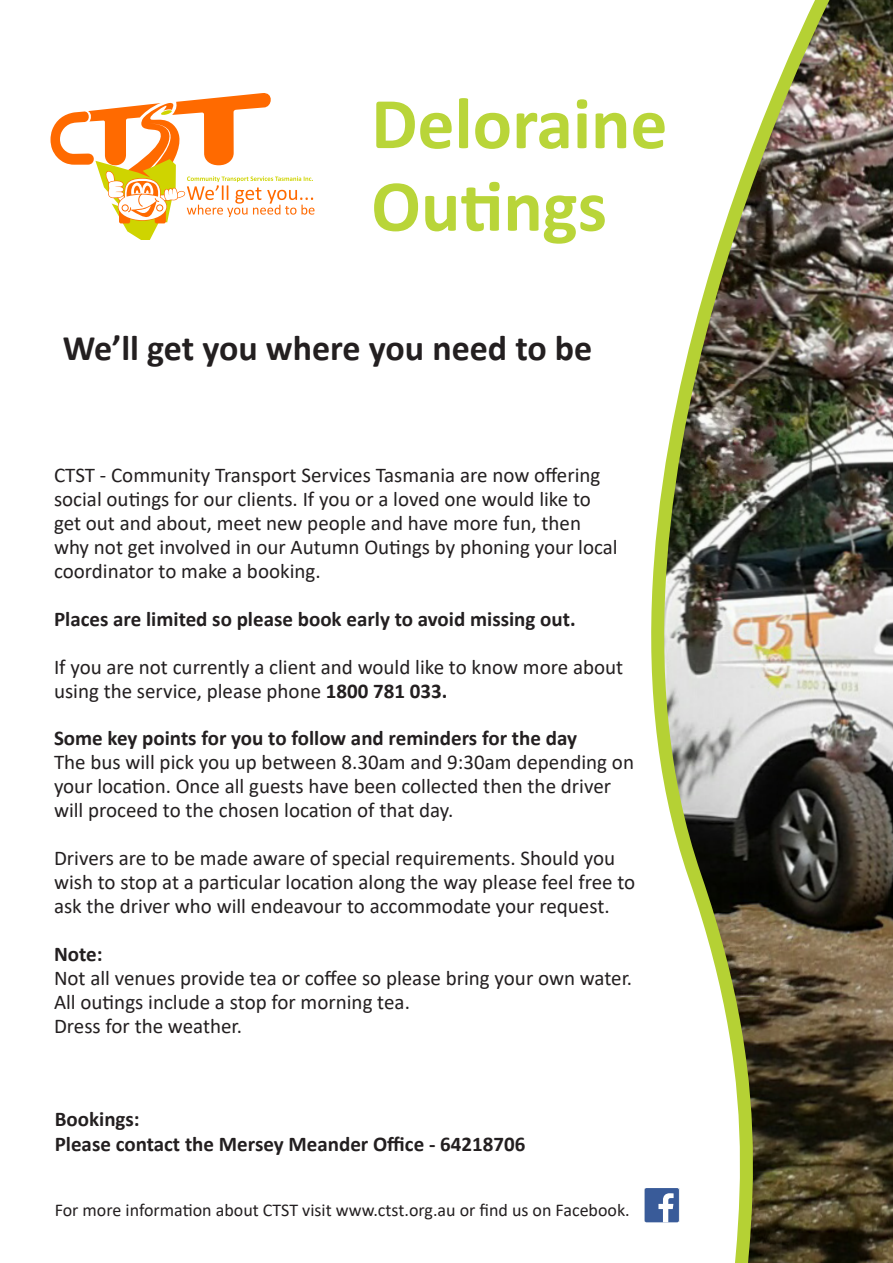
<style>
.page{position:relative;width:893px;height:1263px;background:#fff}
.page>*{position:absolute;margin:0;border:0;box-sizing:border-box;transform-origin:0 0}
.t1{font:700 73.5px/82.5px "Calibri";color:#b9d539}
.t2{font:700 36px "Calibri";color:#231f20}
.Paragraph_Style_1{font:21px/24px "Calibri";color:#231f20}
.Paragraph_Style_1-2{font:700 21px/25.2px "Calibri";color:#231f20}
.t3{font:18px "Calibri";color:#231f20}
.s1{font-weight:700}
</style>
<div class="page">
<img style="left:645px;top:0;width:248px;height:1263px">
<svg style="left:644px;top:1188px;width:35px;height:34px"></svg>
<div style="left:645px;top:1188px;width:34px;height:34px;background:#395b99;border-radius:2px"></div>
<svg style="left:658px;top:1193px;width:16px;height:29px"></svg>
<svg style="left:51px;top:93px;width:264px;height:147px"></svg>
<p class="t1" style="left:371px;top:81px;width:298px">Deloraine<br>Outings</p>
<p class="t2" style="left:63px;top:323px;width:531px">We’ll get you where you need to be</p>
<p class="Paragraph_Style_1" style="left:54px;top:462px;width:565px">CTST - Community Transport Services Tasmania are now offering social outings for our clients. If you or a loved one would like to get out and about, meet new people and have more fun, then why not get involved in our Autumn Outings by phoning your local coordinator to make a booking.</p>
<p class="Paragraph_Style_1-2" style="left:54px;top:606px;width:523px">Places are limited so please book early to avoid missing out.</p>
<p class="Paragraph_Style_1" style="left:54px;top:654px;width:571px">If you are not currently a client and would like to know more about using the service, please phone <span class="s1">1800 781 033.</span></p>
<p class="Paragraph_Style_1-2" style="left:54px;top:725px;width:524px">Some key points for you to follow and reminders for the day</p>
<p class="Paragraph_Style_1" style="left:54px;top:750px;width:581px">The bus will pick you up between 8.30am and 9:30am depending on your location. Once all guests have been collected then the driver will proceed to the chosen location of that day.</p>
<p class="Paragraph_Style_1" style="left:54px;top:846px;width:583px">Drivers are to be made aware of special requirements. Should you wish to stop at a particular location along the way please feel free to ask the driver who will endeavour to accommodate your request.</p>
<p class="Paragraph_Style_1" style="left:54px;top:942px;width:580px"><span class="s1">Note:<br></span>Not all venues provide tea or coffee so please bring your own water.<br>All outings include a stop for morning tea.<br>Dress for the weather.</p>
<p class="Paragraph_Style_1-2" style="left:55px;top:1106px;width:472px">Bookings:<br>Please contact the Mersey Meander Office - 64218706</p>
<p class="t3" style="left:55px;top:1198px;width:576px">For more information about CTST visit www.ctst.org.au or find us on Facebook.</p>
</div>
